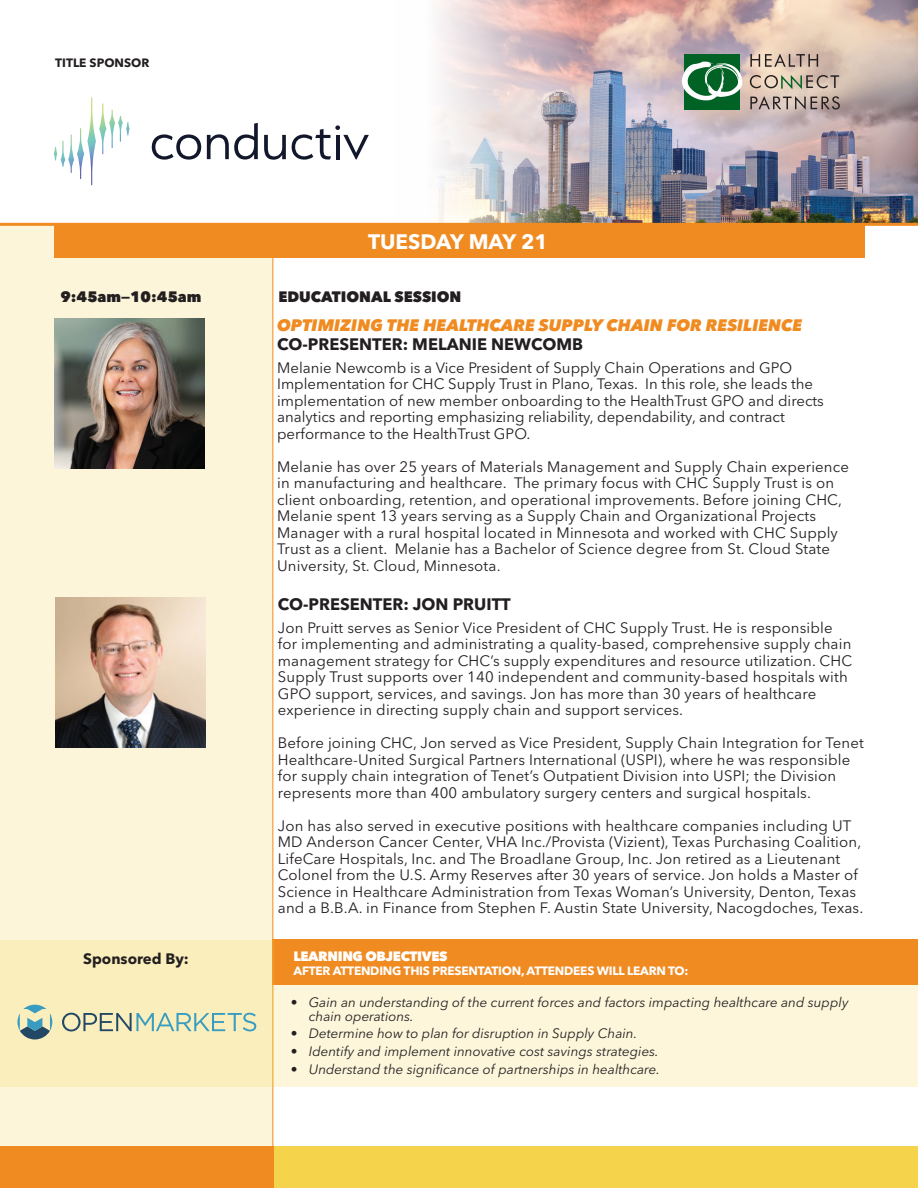
<style>
.page{position:relative;width:918px;height:1188px;background:#fff}
.page>*{position:absolute;margin:0;border:0;box-sizing:border-box;transform-origin:0 0}
.t1{font:700 20.85px "Avenir Next LT Pro";color:#fff}
.t2{font:700 16.5px "Avenir Next LT Pro";color:#231f20}
.t3{font:italic 800 16.5px "Avenir Next LT Pro";color:#f08b21}
.t4{font:15px/16.5px "Avenir Next LT Pro";letter-spacing:.01em;color:#231f20}
.t5{font:800 15px "Avenir Next LT Pro";color:#231f20}
.t6{font:700 15px "Avenir Next LT Pro";color:#231f20}
.t7{font:italic 13.5px/13.5px "Avenir Next LT Pro";color:#231f20}
.t8{font:800 13.5px "Avenir Next LT Pro";letter-spacing:-.03em;color:#fff}
.t9{font:700 12px "Avenir Next LT Pro";letter-spacing:-.02em;color:#fff}
.t10{font:700 12px "Avenir Next LT Pro";color:#231f20}
</style>
<div class="page">
<div style="left:0;top:226px;width:272px;height:962px;background:#fcf5d9"></div>
<div style="left:0;top:1147px;width:918px;height:41px;background:#f5d44c"></div>
<div style="left:0;top:1147px;width:273px;height:41px;background:#f08b21"></div>
<hr style="left:272px;top:226px;width:1px;height:962px;background:#f08b21">
<img style="left:395px;top:0;width:523px;height:223px">
<svg style="left:750px;top:54px;width:68px;height:13px"></svg>
<svg style="left:750px;top:96px;width:90px;height:14px"></svg>
<div style="left:685px;top:54px;width:55px;height:56px;background:#006224"></div>
<svg style="left:682px;top:62px;width:60px;height:39px"></svg>
<svg style="left:750px;top:75px;width:89px;height:14px"></svg>
<hr style="left:0;top:223px;width:918px;height:3px;background:#f08b21">
<div style="left:54px;top:224px;width:810px;height:34px;background:#f08b21"></div>
<svg style="left:152px;top:134px;width:49px;height:26px"></svg>
<svg style="left:207px;top:123px;width:51px;height:37px"></svg>
<svg style="left:264px;top:135px;width:22px;height:25px"></svg>
<svg style="left:292px;top:125px;width:77px;height:35px"></svg>
<svg style="left:54px;top:97px;width:76px;height:88px"></svg>
<img style="left:55px;top:318px;width:150px;height:150px">
<img style="left:55px;top:598px;width:150px;height:150px">
<div style="left:274px;top:981px;width:644px;height:106px;background:#fdf6db"></div>
<div style="left:273px;top:939px;width:645px;height:46px;background:#f08b21"></div>
<div style="left:0;top:941px;width:274px;height:146px;background:#faeebd"></div>
<svg style="left:62px;top:1013px;width:194px;height:18px"></svg>
<svg style="left:17px;top:1005px;width:35px;height:34px"></svg>
<p class="t10" style="left:55px;top:56px;width:96px">TITLE SPONSOR</p>
<h1 class="t1" style="left:368px;top:229px;width:181px">TUESDAY MAY 21</h1>
<p class="t5" style="left:60px;top:287px;width:142px">9:45am—10:45am</p>
<p class="t5" style="left:278px;top:287px;width:185px">EDUCATIONAL SESSION</p>
<p class="t3" style="left:277px;top:315px;width:527px">OPTIMIZING THE HEALTHCARE SUPPLY CHAIN FOR RESILIENCE</p>
<p class="t2" style="left:277px;top:334px;width:308px">CO-PRESENTER: MELANIE NEWCOMB</p>
<p class="t4" style="left:277px;top:359px;width:548px">Melanie Newcomb is a Vice President of Supply Chain Operations and GPO Implementation for CHC Supply Trust in Plano, Texas. In this role, she leads the implementation of new member onboarding to the HealthTrust GPO and directs analytics and reporting emphasizing reliability, dependability, and contract performance to the HealthTrust GPO.</p>
<p class="t4" style="left:277px;top:458px;width:573px">Melanie has over 25 years of Materials Management and Supply Chain experience in manufacturing and healthcare. The primary focus with CHC Supply Trust is on client onboarding, retention, and operational improvements. Before joining CHC, Melanie spent 13 years serving as a Supply Chain and Organizational Projects Manager with a rural hospital located in Minnesota and worked with CHC Supply Trust as a client. Melanie has a Bachelor of Science degree from St. Cloud State University, St. Cloud, Minnesota.</p>
<p class="t2" style="left:278px;top:594px;width:234px">CO-PRESENTER: JON PRUITT</p>
<p class="t4" style="left:278px;top:619px;width:576px">Jon Pruitt serves as Senior Vice President of CHC Supply Trust. He is responsible for implementing and administrating a quality-based, comprehensive supply chain management strategy for CHC’s supply expenditures and resource utilization. CHC Supply Trust supports over 140 independent and community-based hospitals with GPO support, services, and savings. Jon has more than 30 years of healthcare experience in directing supply chain and support services.</p>
<p class="t4" style="left:278px;top:735px;width:588px">Before joining CHC, Jon served as Vice President, Supply Chain Integration for Tenet Healthcare-United Surgical Partners International (USPI), where he was responsible for supply chain integration of Tenet’s Outpatient Division into USPI; the Division represents more than 400 ambulatory surgery centers and surgical hospitals.</p>
<p class="t4" style="left:278px;top:817px;width:587px">Jon has also served in executive positions with healthcare companies including UT MD Anderson Cancer Center, VHA Inc./Provista (Vizient), Texas Purchasing Coalition, LifeCare Hospitals, Inc. and The Broadlane Group, Inc. Jon retired as a Lieutenant Colonel from the U.S. Army Reserves after 30 years of service. Jon holds a Master of Science in Healthcare Administration from Texas Woman’s University, Denton, Texas and a B.B.A. in Finance from Stephen F. Austin State University, Nacogdoches, Texas.</p>
<p class="t6" style="left:83px;top:949px;width:107px">Sponsored By:</p>
<p class="t8" style="left:293px;top:948px;width:156px">LEARNING OBJECTIVES</p>
<p class="t9" style="left:294px;top:964px;width:396px">AFTER ATTENDING THIS PRESENTATION, ATTENDEES WILL LEARN TO:</p>
<p class="t7" style="left:309px;top:996px;width:541px;text-indent:-18px">• Gain an understanding of the current forces and factors impacting healthcare and supply chain operations.</p>
<p class="t7" style="left:291px;top:1027px;width:348px">• Determine how to plan for disruption in Supply Chain.</p>
<p class="t7" style="left:291px;top:1045px;width:369px">• Identify and implement innovative cost savings strategies.</p>
<p class="t7" style="left:291px;top:1062px;width:371px">• Understand the significance of partnerships in healthcare.</p>
</div>
